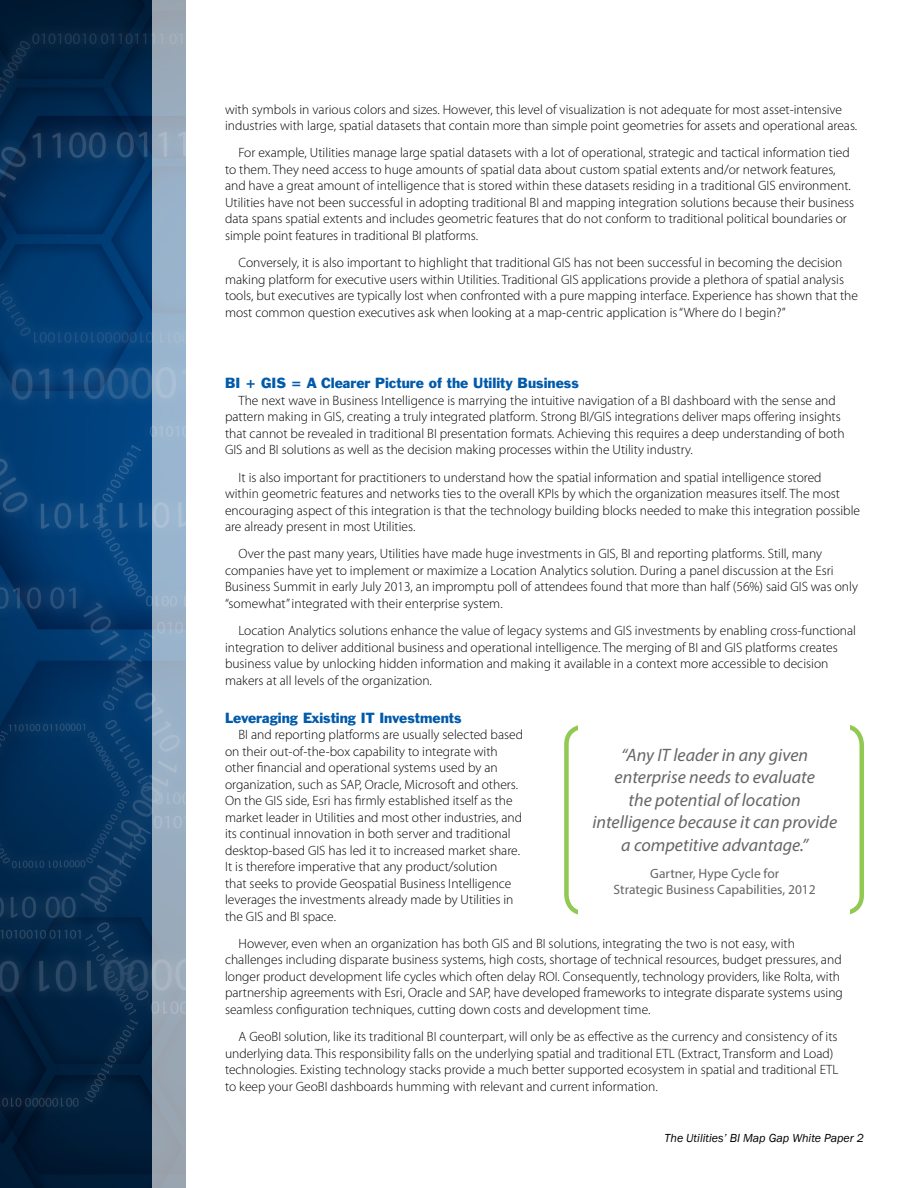
<style>
.page{position:relative;width:918px;height:1188px;background:#fff}
.page>*{position:absolute;margin:0;border:0;box-sizing:border-box;transform-origin:0 0}
.subhead{font:italic 18px/22.5px "Myriad Pro";color:#666;text-align:center}
.Paragraph_Style_1{font:300 13.5px/16.5px "Myriad Pro";color:#000}
.subhead-2{font:13.5px "Franklin Gothic BT";color:#015aaa}
.subhead-3{font:13.5px/16.5px "Myriad Pro";color:#666;text-align:center}
.t1{font:italic 12px "Franklin Gothic";color:#000}
</style>
<div class="page">
<img style="left:0;top:0;width:153px;height:1188px">
<svg style="left:153px;top:0;width:33px;height:1188px;background:#9aaec2"></svg>
<div style="left:564px;top:724px;width:300px;height:191px;border:4px solid #92c952;border-radius:18px"></div>
<div style="left:579px;top:716px;width:271px;height:207px;background:#fff"></div>
<p class="Paragraph_Style_1" style="left:225px;top:101px;width:634px">with symbols in various colors and sizes. However, this level of visualization is not adequate for most asset-intensive industries with large, spatial datasets that contain more than simple point geometries for assets and operational areas.</p>
<p class="Paragraph_Style_1" style="left:225px;top:145px;width:631px;text-indent:14px">For example, Utilities manage large spatial datasets with a lot of operational, strategic and tactical information tied to them. They need access to huge amounts of spatial data about custom spatial extents and/or network features, and have a great amount of intelligence that is stored within these datasets residing in a traditional GIS environment.<br>Utilities have not been successful in adopting traditional BI and mapping integration solutions because their business data spans spatial extents and includes geometric features that do not conform to traditional political boundaries or simple point features in traditional BI platforms.</p>
<p class="Paragraph_Style_1" style="left:225px;top:254px;width:635px;text-indent:14px">Conversely, it is also important to highlight that traditional GIS has not been successful in becoming the decision making platform for executive users within Utilities. Traditional GIS applications provide a plethora of spatial analysis tools, but executives are typically lost when confronted with a pure mapping interface. Experience has shown that the most common question executives ask when looking at a map-centric application is “Where do I begin?”</p>
<p class="subhead-2" style="left:225px;top:375px;width:355px">BI + GIS = A Clearer Picture of the Utility Business</p>
<p class="Paragraph_Style_1" style="left:225px;top:392px;width:621px;text-indent:14px">The next wave in Business Intelligence is marrying the intuitive navigation of a BI dashboard with the sense and pattern making in GIS, creating a truly integrated platform. Strong BI/GIS integrations deliver maps offering insights that cannot be revealed in traditional BI presentation formats. Achieving this requires a deep understanding of both GIS and BI solutions as well as the decision making processes within the Utility industry.</p>
<p class="Paragraph_Style_1" style="left:225px;top:469px;width:637px;text-indent:14px">It is also important for practitioners to understand how the spatial information and spatial intelligence stored<br>within geometric features and networks ties to the overall KPIs by which the organization measures itself. The most encouraging aspect of this integration is that the technology building blocks needed to make this integration possible are already present in most Utilities.</p>
<p class="Paragraph_Style_1" style="left:225px;top:546px;width:635px;text-indent:14px">Over the past many years, Utilities have made huge investments in GIS, BI and reporting platforms. Still, many companies have yet to implement or maximize a Location Analytics solution. During a panel discussion at the Esri Business Summit in early July 2013, an impromptu poll of attendees found that more than half (56%) said GIS was only “somewhat” integrated with their enterprise system.</p>
<p class="Paragraph_Style_1" style="left:225px;top:622px;width:633px;text-indent:14px">Location Analytics solutions enhance the value of legacy systems and GIS investments by enabling cross-functional integration to deliver additional business and operational intelligence. The merging of BI and GIS platforms creates business value by unlocking hidden information and making it available in a context more accessible to decision makers at all levels of the organization.</p>
<p class="subhead-2" style="left:225px;top:710px;width:238px">Leveraging Existing IT Investments</p>
<p class="Paragraph_Style_1" style="left:225px;top:726px;width:300px;text-indent:14px">BI and reporting platforms are usually selected based on their out-of-the-box capability to integrate with other financial and operational systems used by an organization, such as SAP, Oracle, Microsoft and others.<br>On the GIS side, Esri has firmly established itself as the market leader in Utilities and most other industries, and its continual innovation in both server and traditional desktop-based GIS has led it to increased market share.<br>It is therefore imperative that any product/solution<br>that seeks to provide Geospatial Business Intelligence leverages the investments already made by Utilities in the GIS and BI space.</p>
<p class="Paragraph_Style_1" style="left:225px;top:935px;width:619px;text-indent:14px">However, even when an organization has both GIS and BI solutions, integrating the two is not easy, with challenges including disparate business systems, high costs, shortage of technical resources, budget pressures, and longer product development life cycles which often delay ROI. Consequently, technology providers, like Rolta, with partnership agreements with Esri, Oracle and SAP, have developed frameworks to integrate disparate systems using seamless configuration techniques, cutting down costs and development time.</p>
<p class="Paragraph_Style_1" style="left:225px;top:1028px;width:615px;text-indent:14px">A GeoBI solution, like its traditional BI counterpart, will only be as effective as the currency and consistency of its underlying data. This responsibility falls on the underlying spatial and traditional ETL (Extract, Transform and Load) technologies. Existing technology stacks provide a much better supported ecosystem in spatial and traditional ETL to keep your GeoBI dashboards humming with relevant and current information.</p>
<p class="subhead" style="left:592px;top:743px;width:246px">“Any IT leader in any given enterprise needs to evaluate<br>the potential of location intelligence because it can provide a competitive advantage.”</p>
<p class="subhead-3" style="left:614px;top:865px;width:204px">Gartner, Hype Cycle for<br>Strategic Business Capabilities, 2012</p>
<p class="t1" style="left:665px;top:1131px;width:201px">The Utilities’ BI Map Gap White Paper 2</p>
</div>
